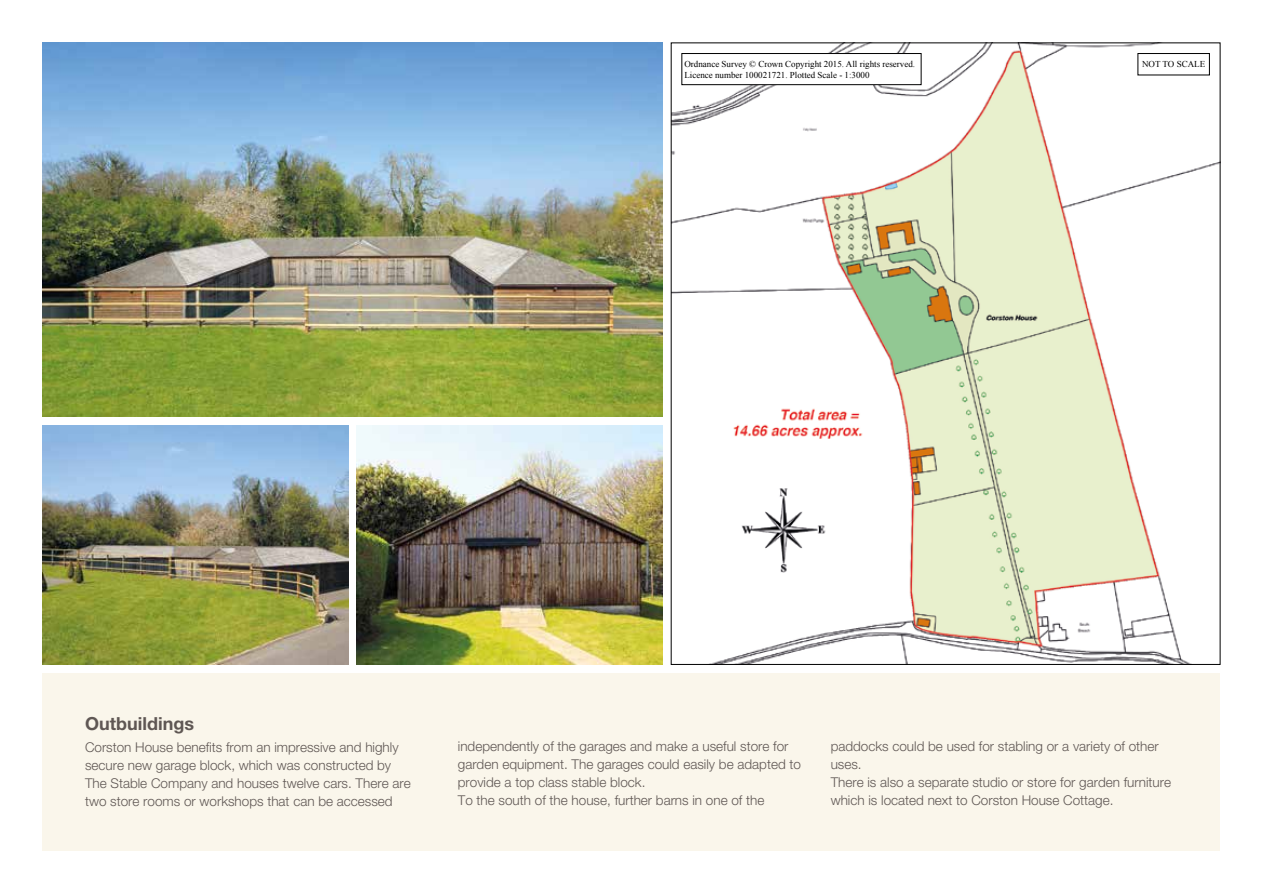
<style>
.page{position:relative;width:1263px;height:893px;background:#fff}
.page>*{position:absolute;margin:0;border:0;box-sizing:border-box;transform-origin:0 0}
.t1{font:700 18px "Helvetica Neue";color:#5f5754}
.t2{font:300 13.5px/18px "Helvetica Neue";color:#5f5754}
.t3{font:9px/10.8px "Times New Roman";color:#000}
</style>
<div class="page">
<img style="left:357px;top:425px;width:305px;height:240px">
<img style="left:43px;top:425px;width:305px;height:240px">
<img style="left:43px;top:43px;width:619px;height:374px">
<img style="left:673px;top:45px;width:545px;height:618px">
<img style="left:740px;top:486px;width:91px;height:87px">
<div style="left:43px;top:673px;width:1177px;height:177px;background:#faf6eb"></div>
<div style="left:682px;top:54px;width:239px;height:31px;background:#fff"></div>
<div style="left:681px;top:53px;width:240px;height:32px;border:1px solid #000"></div>
<div style="left:1138px;top:54px;width:71px;height:21px;background:#fff"></div>
<div style="left:1137px;top:53px;width:73px;height:22px;border:1px solid #000"></div>
<p class="t3" style="left:684px;top:58px;width:232px">Ordnance Survey © Crown Copyright 2015. All rights reserved.<br>Licence number 100021721. Plotted Scale - 1:3000</p>
<p class="t3" style="left:1142px;top:59px;width:65px">NOT TO SCALE</p>
<h1 class="t1" style="left:85px;top:712px;width:110px">Outbuildings</h1>
<p class="t2" style="left:85px;top:738px;width:327px">Corston House benefits from an impressive and highly secure new garage block, which was constructed by The Stable Company and houses twelve cars. There are two store rooms or workshops that can be accessed</p>
<p class="t2" style="left:458px;top:737px;width:345px">independently of the garages and make a useful store for garden equipment. The garages could easily be adapted to provide a top class stable block.<br>To the south of the house, further barns in one of the</p>
<p class="t2" style="left:831px;top:737px;width:342px">paddocks could be used for stabling or a variety of other uses.<br>There is also a separate studio or store for garden furniture which is located next to Corston House Cottage.</p>
</div>
